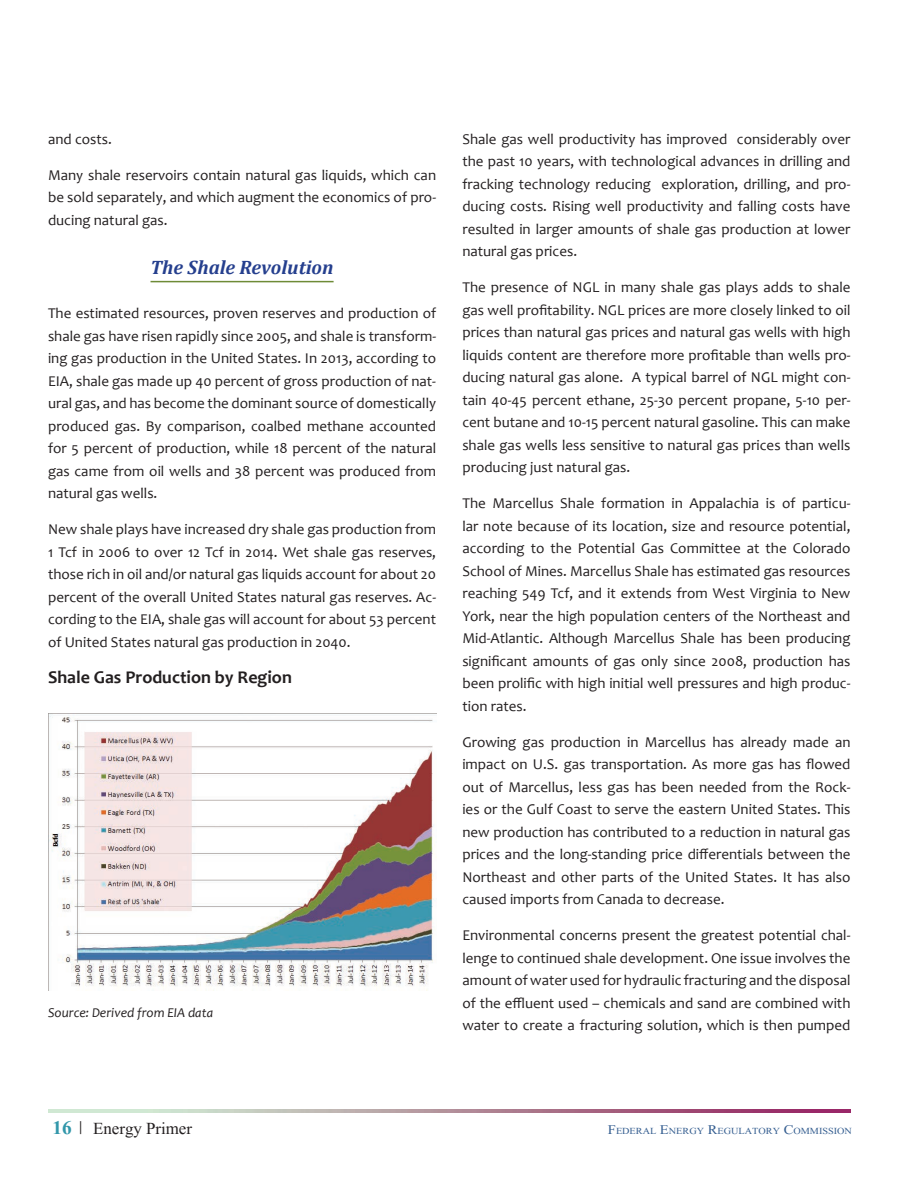
<style>
.page{position:relative;width:918px;height:1188px;background:#fff}
.page>*{position:absolute;margin:0;border:0;box-sizing:border-box;transform-origin:0 0}
.t1{font:21px "Aparajita";color:#231f20}
.Heading_3{font:italic 700 19.5px "Cambria";color:#253f8e}
.t2{font:700 18px "Candara";color:#231f20}
.t3{font:15px/22.5px "Candara";color:#231f20;text-align:justify}
.t4{font:italic 13.5px "Candara";color:#231f20}
.t5{font:11.55px "Aparajita";color:#365f91;scale:1.1 1}
.s1{font-weight:700;font-size:24px;color:#3297aa}
.s2{font-weight:700;font-size:18px}
.s3{font-size:16.5px}
</style>
<div class="page">
<img style="left:49px;top:1109px;width:801px;height:4px">
<hr style="left:151px;top:281px;width:183px;height:1px;background:#6e8b37">
<img style="left:48px;top:713px;width:388px;height:278px">
<p class="t3" style="left:48px;top:127px;width:65px">and costs.</p>
<p class="t3" style="left:48px;top:163px;width:390px">Many shale reservoirs contain natural gas liquids, which can be sold separately, and which augment the economics of pro&shy;ducing natural gas.</p>
<p class="Heading_3" style="left:151px;top:254px;width:185px">The Shale Revolution</p>
<p class="t3" style="left:48px;top:302px;width:390px">The estimated resources, proven reserves and production of shale gas have risen rapidly since 2005, and shale is transform&shy;ing gas production in the United States. In 2013, according to EIA, shale gas made up 40 percent of gross production of nat&shy;ural gas, and has become the dominant source of domestically produced gas. By comparison, coalbed methane accounted for 5 percent of production, while 18 percent of the natural gas came from oil wells and 38 percent was produced from natural gas wells.</p>
<p class="t3" style="left:48px;top:518px;width:390px">New shale plays have increased dry shale gas production from 1 Tcf in 2006 to over 12 Tcf in 2014. Wet shale gas reserves, those rich in oil and/or natural gas liquids account for about 20 percent of the overall United States natural gas reserves. Ac&shy;cording to the EIA, shale gas will account for about 53 percent of United States natural gas production in 2040.</p>
<p class="t2" style="left:48px;top:666px;width:245px">Shale Gas Production by Region</p>
<p class="t4" style="left:48px;top:1005px;width:167px">Source: Derived from EIA data</p>
<p class="t3" style="left:462px;top:127px;width:390px">Shale gas well productivity has improved considerably over the past 10 years, with technological advances in drilling and fracking technology reducing exploration, drilling, and pro&shy;ducing costs. Rising well productivity and falling costs have resulted in larger amounts of shale gas production at lower natural gas prices.</p>
<p class="t3" style="left:462px;top:276px;width:390px">The presence of NGL in many shale gas plays adds to shale gas well profitability. NGL prices are more closely linked to oil prices than natural gas prices and natural gas wells with high liquids content are therefore more profitable than wells pro&shy;ducing natural gas alone. A typical barrel of NGL might con&shy;tain 40-45 percent ethane, 25-30 percent propane, 5-10 per&shy;cent butane and 10-15 percent natural gasoline. This can make shale gas wells less sensitive to natural gas prices than wells producing just natural gas.</p>
<p class="t3" style="left:462px;top:492px;width:390px">The Marcellus Shale formation in Appalachia is of particu&shy;lar note because of its location, size and resource potential, according to the Potential Gas Committee at the Colorado School of Mines. Marcellus Shale has estimated gas resources reaching 549 Tcf, and it extends from West Virginia to New York, near the high population centers of the Northeast and Mid-Atlantic. Although Marcellus Shale has been producing significant amounts of gas only since 2008, production has been prolific with high initial well pressures and high produc&shy;tion rates.</p>
<p class="t3" style="left:462px;top:730px;width:390px">Growing gas production in Marcellus has already made an impact on U.S. gas transportation. As more gas has flowed out of Marcellus, less gas has been needed from the Rock&shy;ies or the Gulf Coast to serve the eastern United States. This new production has contributed to a reduction in natural gas prices and the long-standing price differentials between the Northeast and other parts of the United States. It has also caused imports from Canada to decrease.</p>
<p class="t3" style="left:462px;top:924px;width:390px">Environmental concerns present the greatest potential chal&shy;lenge to continued shale development. One issue involves the amount of water used for hydraulic fracturing and the disposal of the effluent used – chemicals and sand are combined with water to create a fracturing solution, which is then pumped</p>
<h1 class="t1" style="left:52px;top:1118px;width:141px"><span class="s1">16</span> <span class="s2">|</span> Energy Primer</h1>
<p class="t5" style="left:608px;top:1125px;width:223px"><span class="s3">F</span>ederal <span class="s3">E</span>nergy <span class="s3">R</span>egulatory <span class="s3">C</span>ommission</p>
</div>
